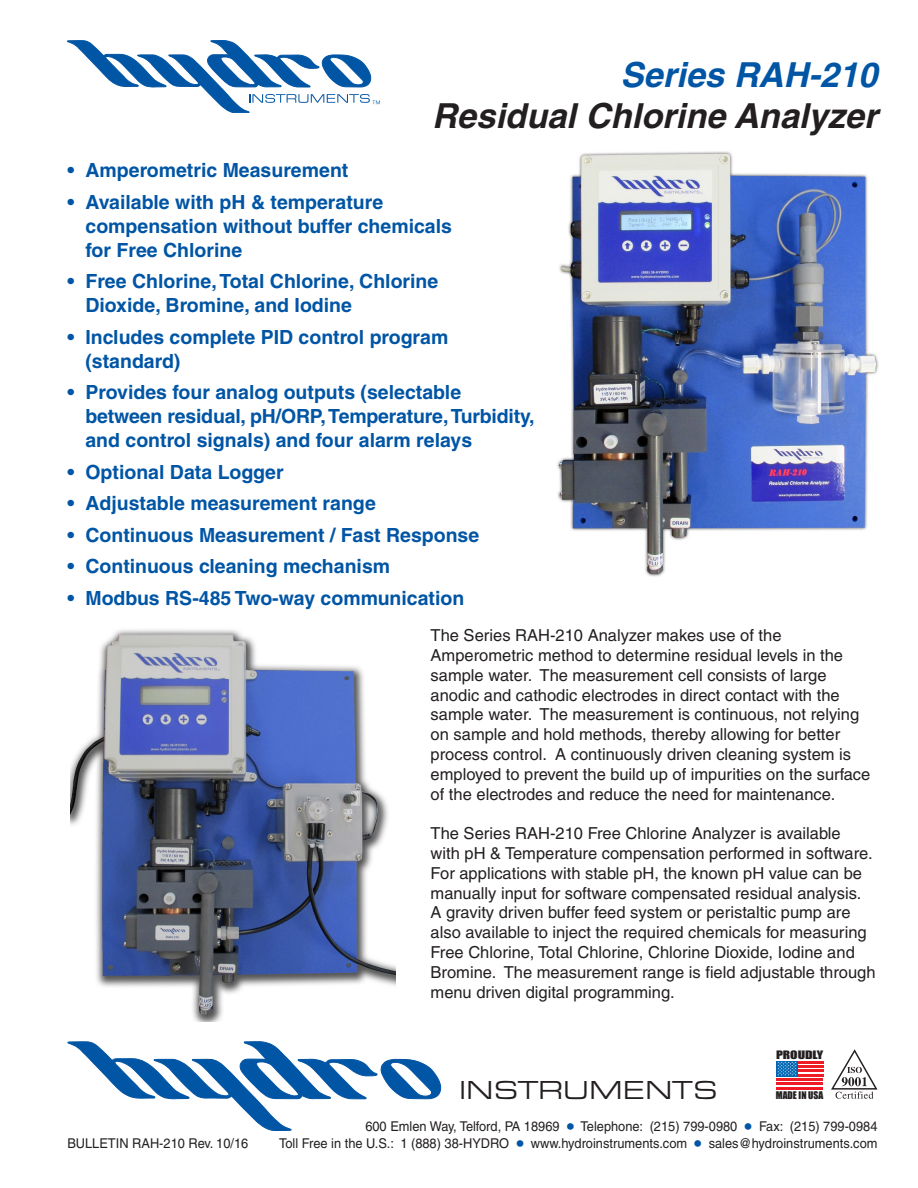
<style>
.page{position:relative;width:918px;height:1188px;background:#fff}
.page>*{position:absolute;margin:0;border:0;box-sizing:border-box;transform-origin:0 0}
.t1{font:italic 700 34.5px "Helvetica";color:#231f20}
.t2{font:italic 700 34.5px "Helvetica";color:#0155a5}
.t3{font:27px "Eurostile Extended Roman DTC";color:#231f20}
.t4{font:700 19.5px/24px "Helvetica";color:#0155a5}
.t5{font:16.5px/19.8px "Helvetica";color:#231f20}
.t6{font:13.5px "Helvetica";color:#231f20;scale:.95 1}
.t7{font:10.65px "Impact";color:#231f20;scale:1.28 1}
.t8{font:9.75px "Impact";color:#231f20}
.s1{font-size:21px;color:#0155a5}
</style>
<div class="page">
<img style="left:70px;top:629px;width:326px;height:393px">
<img style="left:557px;top:151px;width:322px;height:426px">
<svg style="left:68px;top:41px;width:312px;height:72px"></svg>
<svg style="left:68px;top:1042px;width:373px;height:89px"></svg>
<svg style="left:776px;top:1063px;width:47px;height:20px"></svg>
<hr style="left:798px;top:1061px;width:25px;height:2px;background:#ee1d23">
<hr style="left:798px;top:1065px;width:25px;height:2px;background:#ee1d23">
<hr style="left:798px;top:1070px;width:25px;height:2px;background:#ee1d23">
<hr style="left:798px;top:1074px;width:25px;height:2px;background:#ee1d23">
<hr style="left:776px;top:1078px;width:47px;height:3px;background:#ee1d23">
<hr style="left:776px;top:1083px;width:47px;height:2px;background:#ee1d23">
<hr style="left:776px;top:1087px;width:47px;height:2px;background:#ee1d23">
<svg style="left:776px;top:1061px;width:22px;height:15px"></svg>
<svg style="left:777px;top:1062px;width:19px;height:14px"></svg>
<svg style="left:831px;top:1049px;width:47px;height:50px"></svg>
<h1 class="t2" style="left:621px;top:54px;width:258px">Series RAH-210</h1>
<h1 class="t1" style="left:432px;top:95px;width:447px">Residual Chlorine Analyzer</h1>
<p class="t4" style="left:68px;top:158px;width:282px">• Amperometric Measurement</p>
<p class="t4" style="left:85px;top:189px;width:368px;text-indent:-18px">• Available with pH &amp; temperature compensation without buffer chemicals for Free Chlorine</p>
<p class="t4" style="left:85px;top:269px;width:354px;text-indent:-18px">• Free Chlorine,Total Chlorine, Chlorine<br>Dioxide, Bromine, and Iodine</p>
<p class="t4" style="left:85px;top:324px;width:364px;text-indent:-18px">• Includes complete PID control program (standard)</p>
<p class="t4" style="left:85px;top:380px;width:451px;text-indent:-18px">• Provides four analog outputs (selectable between residual, pH/ORP,Temperature,Turbidity, and control signals) and four alarm relays</p>
<p class="t4" style="left:67px;top:459px;width:218px">• Optional Data Logger</p>
<p class="t4" style="left:67px;top:491px;width:310px">• Adjustable measurement range</p>
<p class="t4" style="left:67px;top:522px;width:413px">• Continuous Measurement / Fast Response</p>
<p class="t4" style="left:67px;top:554px;width:324px">• Continuous cleaning mechanism</p>
<p class="t4" style="left:67px;top:585px;width:398px">• Modbus RS-485 Two-way communication</p>
<p class="t5" style="left:431px;top:626px;width:441px">The Series RAH-210 Analyzer makes use of the Amperometric method to determine residual levels in the sample water. The measurement cell consists of large anodic and cathodic electrodes in direct contact with the sample water. The measurement is continuous, not relying on sample and hold methods, thereby allowing for better process control. A continuously driven cleaning system is employed to prevent the build up of impurities on the surface of the electrodes and reduce the need for maintenance.</p>
<p class="t5" style="left:431px;top:824px;width:446px">The Series RAH-210 Free Chlorine Analyzer is available<br>with pH &amp; Temperature compensation performed in software.<br>For applications with stable pH, the known pH value can be manually input for software compensated residual analysis.<br>A gravity driven buffer feed system or peristaltic pump are also available to inject the required chemicals for measuring Free Chlorine, Total Chlorine, Chlorine Dioxide, Iodine and Bromine. The measurement range is field adjustable through menu driven digital programming.</p>
<p class="t7" style="left:776px;top:1047px;width:38px">PROUDLY</p>
<p class="t8" style="left:776px;top:1088px;width:49px">MADE IN USA</p>
<h2 class="t3" style="left:459px;top:1075px;width:260px">INSTRUMENTS</h2>
<p class="t6" style="left:365px;top:1119px;width:541px">600 Emlen Way, Telford, PA 18969 <span class="s1">•</span> Telephone: (215) 799-0980 <span class="s1">•</span> Fax: (215) 799-0984</p>
<p class="t6" style="left:67px;top:1135px;width:192px">BULLETIN RAH-210 Rev. 10/16</p>
<p class="t6" style="left:279px;top:1135px;width:631px">Toll Free in the U.S.: 1 (888) 38-HYDRO <span class="s1">•</span> www.hydroinstruments.com <span class="s1">•</span> sales@hydroinstruments.com</p>
</div>
